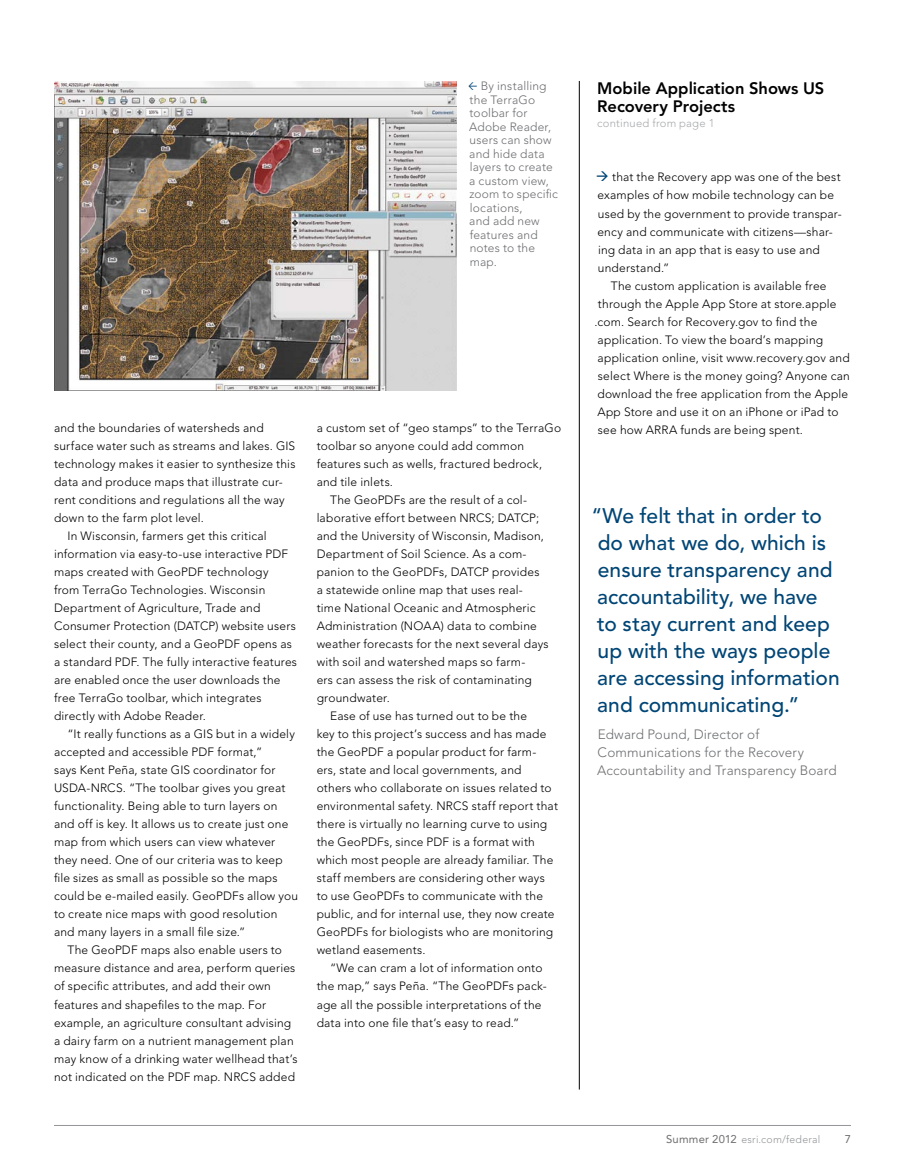
<style>
.page{position:relative;width:905px;height:1175px;background:#fff}
.page>*{position:absolute;margin:0;border:0;box-sizing:border-box;transform-origin:0 0}
.t1{font:500 21px/27px "Avenir LT Std";color:#004575}
.t2{font:800 16.5px/18px "Avenir LT Std";color:#000}
.t3{font:300 13.5px/18px "Avenir LT Std";letter-spacing:.01em;color:#6d6e71}
.t4{font:300 12px/18px "Avenir LT Std";letter-spacing:.015em;color:#000}
.t5{font:300 12px/13.5px "Avenir LT Std";letter-spacing:.015em;color:#6d6e71}
.t6{font:300 11.25px "Avenir LT Std";letter-spacing:.02em;color:#a7a9ac}
.t7{font:11.25px "Avenir LT Std";color:#6d6e71}
.t8{font:300 10.5px "Avenir LT Std";letter-spacing:.025em;color:#939598}
.s1{color:#004575}
.s2{font-weight:400;font-size:11.25px;color:#6d6e71}
</style>
<div class="page">
<img style="left:54px;top:81px;width:402px;height:310px">
<hr style="left:54px;top:1125px;width:796px;height:1px;background:#939598">
<hr style="left:579px;top:81px;width:1px;height:1008px;background:#000">
<p class="t5" style="left:469px;top:79px;width:90px;text-indent:12px">By installing the TerraGo toolbar for<br>Adobe Reader, users can show and hide data layers to create a custom view, zoom to specific locations,<br>and add new features and notes to the map.</p>
<p class="t4" style="left:54px;top:419px;width:211px">and the boundaries of watersheds and</p>
<p class="t4" style="left:54px;top:437px;width:243px">surface water such as streams and lakes. GIS</p>
<p class="t4" style="left:54px;top:455px;width:243px">technology makes it easier to synthesize this</p>
<p class="t4" style="left:54px;top:473px;width:230px">data and produce maps that illustrate cur-</p>
<p class="t4" style="left:54px;top:491px;width:232px">rent conditions and regulations all the way</p>
<p class="t4" style="left:54px;top:509px;width:151px">down to the farm plot level.</p>
<p class="t4" style="left:68px;top:527px;width:201px">In Wisconsin, farmers get this critical</p>
<p class="t4" style="left:54px;top:545px;width:236px">information via easy-to-use interactive PDF</p>
<p class="t4" style="left:54px;top:563px;width:216px">maps created with GeoPDF technology</p>
<p class="t4" style="left:54px;top:581px;width:213px">from TerraGo Technologies. Wisconsin</p>
<p class="t4" style="left:54px;top:599px;width:208px">Department of Agriculture, Trade and</p>
<p class="t4" style="left:54px;top:617px;width:243px">Consumer Protection (DATCP) website users</p>
<p class="t4" style="left:54px;top:635px;width:239px">select their county, and a GeoPDF opens as</p>
<p class="t4" style="left:54px;top:653px;width:244px">a standard PDF. The fully interactive features</p>
<p class="t4" style="left:54px;top:671px;width:228px">are enabled once the user downloads the</p>
<p class="t4" style="left:54px;top:689px;width:209px">free TerraGo toolbar, which integrates</p>
<p class="t4" style="left:54px;top:707px;width:153px">directly with Adobe Reader.</p>
<p class="t4" style="left:68px;top:725px;width:229px">“It really functions as a GIS but in a widely</p>
<p class="t4" style="left:54px;top:743px;width:210px">accepted and accessible PDF format,”</p>
<p class="t4" style="left:54px;top:761px;width:223px">says Kent Peña, state GIS coordinator for</p>
<p class="t4" style="left:54px;top:779px;width:233px">USDA-NRCS. “The toolbar gives you great</p>
<p class="t4" style="left:54px;top:797px;width:225px">functionality. Being able to turn layers on</p>
<p class="t4" style="left:54px;top:815px;width:236px">and off is key. It allows us to create just one</p>
<p class="t4" style="left:54px;top:833px;width:223px">map from which users can view whatever</p>
<p class="t4" style="left:54px;top:851px;width:230px">they need. One of our criteria was to keep</p>
<p class="t4" style="left:54px;top:869px;width:225px">file sizes as small as possible so the maps</p>
<p class="t4" style="left:54px;top:887px;width:246px">could be e-mailed easily. GeoPDFs allow you</p>
<p class="t4" style="left:54px;top:905px;width:225px">to create nice maps with good resolution</p>
<p class="t4" style="left:54px;top:923px;width:193px">and many layers in a small file size.”</p>
<p class="t4" style="left:68px;top:941px;width:216px">The GeoPDF maps also enable users to</p>
<p class="t4" style="left:54px;top:959px;width:243px">measure distance and area, perform queries</p>
<p class="t4" style="left:54px;top:977px;width:218px">of specific attributes, and add their own</p>
<p class="t4" style="left:54px;top:995px;width:214px">features and shapefiles to the map. For</p>
<p class="t4" style="left:54px;top:1013px;width:239px">example, an agriculture consultant advising</p>
<p class="t4" style="left:54px;top:1031px;width:241px">a dairy farm on a nutrient management plan</p>
<p class="t4" style="left:54px;top:1049px;width:245px">may know of a drinking water wellhead that’s</p>
<p class="t4" style="left:54px;top:1067px;width:242px">not indicated on the PDF map. NRCS added</p>
<p class="t4" style="left:316px;top:419px;width:246px">a custom set of “geo stamps” to the TerraGo</p>
<p class="t4" style="left:316px;top:437px;width:209px">toolbar so anyone could add common</p>
<p class="t4" style="left:316px;top:455px;width:227px">features such as wells, fractured bedrock,</p>
<p class="t4" style="left:316px;top:473px;width:78px">and tile inlets.</p>
<p class="t4" style="left:330px;top:491px;width:198px">The GeoPDFs are the result of a col-</p>
<p class="t4" style="left:316px;top:509px;width:224px">laborative effort between NRCS; DATCP;</p>
<p class="t4" style="left:316px;top:527px;width:229px">and the University of Wisconsin, Madison,</p>
<p class="t4" style="left:316px;top:545px;width:211px">Department of Soil Science. As a com-</p>
<p class="t4" style="left:316px;top:563px;width:224px">panion to the GeoPDFs, DATCP provides</p>
<p class="t4" style="left:316px;top:581px;width:208px">a statewide online map that uses real-</p>
<p class="t4" style="left:316px;top:599px;width:220px">time National Oceanic and Atmospheric</p>
<p class="t4" style="left:316px;top:617px;width:222px">Administration (NOAA) data to combine</p>
<p class="t4" style="left:316px;top:635px;width:233px">weather forecasts for the next several days</p>
<p class="t4" style="left:316px;top:653px;width:210px">with soil and watershed maps so farm-</p>
<p class="t4" style="left:316px;top:671px;width:217px">ers can assess the risk of contaminating</p>
<p class="t4" style="left:316px;top:689px;width:75px">groundwater.</p>
<p class="t4" style="left:330px;top:707px;width:198px">Ease of use has turned out to be the</p>
<p class="t4" style="left:316px;top:725px;width:231px">key to this project’s success and has made</p>
<p class="t4" style="left:316px;top:743px;width:221px">the GeoPDF a popular product for farm-</p>
<p class="t4" style="left:316px;top:761px;width:206px">ers, state and local governments, and</p>
<p class="t4" style="left:316px;top:779px;width:236px">others who collaborate on issues related to</p>
<p class="t4" style="left:316px;top:797px;width:243px">environmental safety. NRCS staff report that</p>
<p class="t4" style="left:316px;top:815px;width:232px">there is virtually no learning curve to using</p>
<p class="t4" style="left:316px;top:833px;width:220px">the GeoPDFs, since PDF is a format with</p>
<p class="t4" style="left:316px;top:851px;width:238px">which most people are already familiar. The</p>
<p class="t4" style="left:316px;top:869px;width:230px">staff members are considering other ways</p>
<p class="t4" style="left:316px;top:887px;width:228px">to use GeoPDFs to communicate with the</p>
<p class="t4" style="left:316px;top:905px;width:239px">public, and for internal use, they now create</p>
<p class="t4" style="left:316px;top:923px;width:238px">GeoPDFs for biologists who are monitoring</p>
<p class="t4" style="left:316px;top:941px;width:110px">wetland easements.</p>
<p class="t4" style="left:330px;top:959px;width:214px">“We can cram a lot of information onto</p>
<p class="t4" style="left:316px;top:977px;width:231px">the map,” says Peña. “The GeoPDFs pack-</p>
<p class="t4" style="left:316px;top:995px;width:226px">age all the possible interpretations of the</p>
<p class="t4" style="left:316px;top:1013px;width:204px">data into one file that’s easy to read.”</p>
<h2 class="t2" style="left:597px;top:79px;width:228px">Mobile Application Shows US<br>Recovery Projects</h2>
<p class="t6" style="left:597px;top:116px;width:119px">continued from page 1</p>
<p class="t4" style="left:596px;top:168px;width:247px"><span class="s1">→</span> that the Recovery app was one of the best examples of how mobile technology can be used by the government to provide transpar&shy;ency and communicate with citizens—shar&shy;ing data in an app that is easy to use and understand.”</p>
<p class="t4" style="left:594px;top:276px;width:257px;text-indent:16px">The custom application is available free through the Apple App Store at store.apple .com. Search for Recovery.gov to find the application. To view the board’s mapping application online, visit www.recovery.gov and select Where is the money going? Anyone can download the free application from the Apple App Store and use it on an iPhone or iPad to see how ARRA funds are being spent.</p>
<h1 class="t1" style="left:591px;top:502px;width:249px">“We felt that in order to do what we do, which is ensure transparency and accountability, we have<br>to stay current and keep up with the ways people are accessing information and communicating.”</h1>
<p class="t3" style="left:597px;top:725px;width:241px">Edward Pound, Director of<br>Communications for the Recovery<br>Accountability and Transparency Board</p>
<p class="t8" style="left:666px;top:1133px;width:156px"><span class="s2">Summer 2012</span> esri.com/federal</p>
<p class="t7" style="left:844px;top:1133px;width:8px">7</p>
</div>
